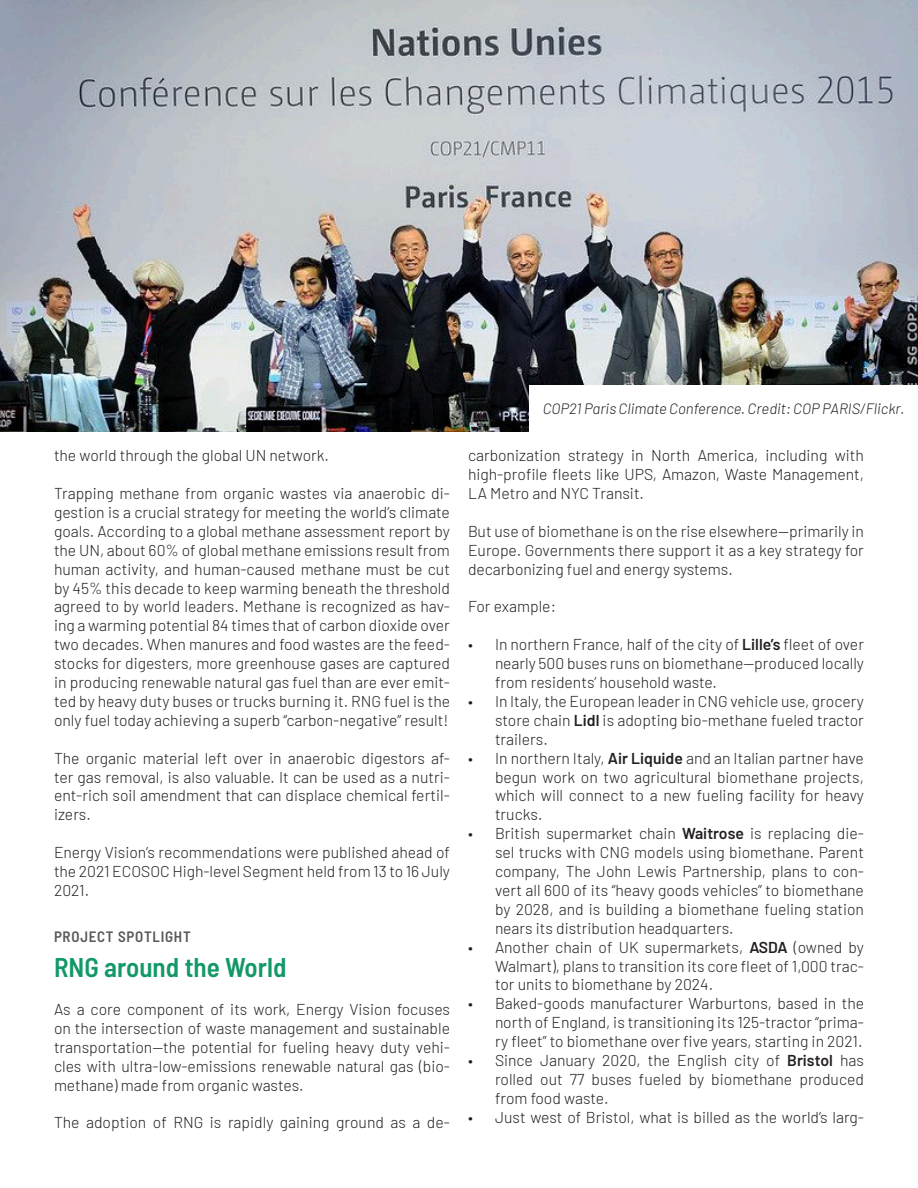
<style>
.page{position:relative;width:918px;height:1188px;background:#fff}
.page>*{position:absolute;margin:0;border:0;box-sizing:border-box;transform-origin:0 0}
.Heading_3{font:600 semi-condensed 27px "Barlow";color:#139868}
.t1{font:300 15.75px/18.9px "Barlow";color:#231f20;text-align:justify}
.t2{font:italic 300 15px "Barlow";color:#231f20}
.Eyebrow{font:600 semi-condensed 15px "Barlow";letter-spacing:.05em;color:#585858}
.s1{font-weight:600}
</style>
<div class="page">
<img style="left:0;top:0;width:918px;height:432px">
<div style="left:529px;top:386px;width:389px;height:46px;background:#fff"></div>
<p class="t1" style="left:54px;top:445px;width:277px">the world through the global UN network.</p>
<p class="t1" style="left:54px;top:483px;width:398px">Trapping methane from organic wastes via anaerobic di&shy;gestion is a crucial strategy for meeting the world’s climate goals. According to a global methane assessment report by the UN, about 60% of global methane emissions result from human activity, and human-caused methane must be cut by 45% this decade to keep warming beneath the threshold agreed to by world leaders. Methane is recognized as hav&shy;ing a warming potential 84 times that of carbon dioxide over two decades. When manures and food wastes are the feed&shy;stocks for digesters, more greenhouse gases are captured in producing renewable natural gas fuel than are ever emit&shy;ted by heavy duty buses or trucks burning it. RNG fuel is the only fuel today achieving a superb “carbon-negative” result!</p>
<p class="t1" style="left:54px;top:747px;width:398px">The organic material left over in anaerobic digestors af&shy;ter gas removal, is also valuable. It can be used as a nutri&shy;ent-rich soil amendment that can displace chemical fertil&shy;izers.</p>
<p class="t1" style="left:54px;top:842px;width:398px">Energy Vision’s recommendations were published ahead of the 2021 ECOSOC High-level Segment held from 13 to 16 July 2021.</p>
<p class="Eyebrow" style="left:54px;top:926px;width:138px">PROJECT SPOTLIGHT</p>
<p class="Heading_3" style="left:54px;top:948px;width:234px">RNG around the World</p>
<p class="t1" style="left:54px;top:999px;width:398px">As a core component of its work, Energy Vision focuses on the intersection of waste management and sustainable transportation—the potential for fueling heavy duty vehi&shy;cles with ultra-low-emissions renewable natural gas (bio&shy;methane) made from organic wastes.</p>
<p class="t1" style="left:54px;top:1112px;width:398px">The adoption of RNG is rapidly gaining ground as a de-</p>
<p class="t2" style="left:543px;top:398px;width:363px">COP21 Paris Climate Conference. Credit: COP PARIS/Flickr.</p>
<p class="t1" style="left:468px;top:445px;width:398px">carbonization strategy in North America, including with high-profile fleets like UPS, Amazon, Waste Management, LA Metro and NYC Transit.</p>
<p class="t1" style="left:468px;top:521px;width:398px">But use of biomethane is on the rise elsewhere—primarily in Europe. Governments there support it as a key strategy for decarbonizing fuel and energy systems.</p>
<p class="t1" style="left:468px;top:596px;width:89px">For example:</p>
<p class="t1" style="left:495px;top:634px;width:371px;text-indent:-27px">• In northern France, half of the city of <span class="s1">Lille’s</span> fleet of over nearly 500 buses runs on biomethane—produced locally from residents’ household waste.</p>
<p class="t1" style="left:495px;top:691px;width:371px;text-indent:-27px">• In Italy, the European leader in CNG vehicle use, grocery store chain <span class="s1">Lidl</span> is adopting bio-methane fueled tractor trailers.</p>
<p class="t1" style="left:495px;top:747px;width:371px;text-indent:-27px">• In northern Italy, <span class="s1">Air Liquide</span> and an Italian partner have begun work on two agricultural biomethane projects, which will connect to a new fueling facility for heavy trucks.</p>
<p class="t1" style="left:495px;top:823px;width:371px;text-indent:-27px">• British supermarket chain <span class="s1">Waitrose</span> is replacing die&shy;sel trucks with CNG models using biomethane. Parent company, The John Lewis Partnership, plans to con&shy;vert all 600 of its “heavy goods vehicles” to biomethane by 2028, and is building a biomethane fueling station nears its distribution headquarters.</p>
<p class="t1" style="left:495px;top:936px;width:371px;text-indent:-27px">• Another chain of UK supermarkets, <span class="s1">ASDA</span> (owned by Walmart), plans to transition its core fleet of 1,000 trac&shy;tor units to biomethane by 2024.</p>
<p class="t1" style="left:495px;top:993px;width:371px;text-indent:-27px">• Baked-goods manufacturer Warburtons, based in the north of England, is transitioning its 125-tractor “prima&shy;ry fleet” to biomethane over five years, starting in 2021.</p>
<p class="t1" style="left:495px;top:1050px;width:371px;text-indent:-27px">• Since January 2020, the English city of <span class="s1">Bristol</span> has rolled out 77 buses fueled by biomethane produced from food waste.</p>
<p class="t1" style="left:468px;top:1106px;width:398px">• Just west of Bristol, what is billed as the world’s larg-</p>
</div>
